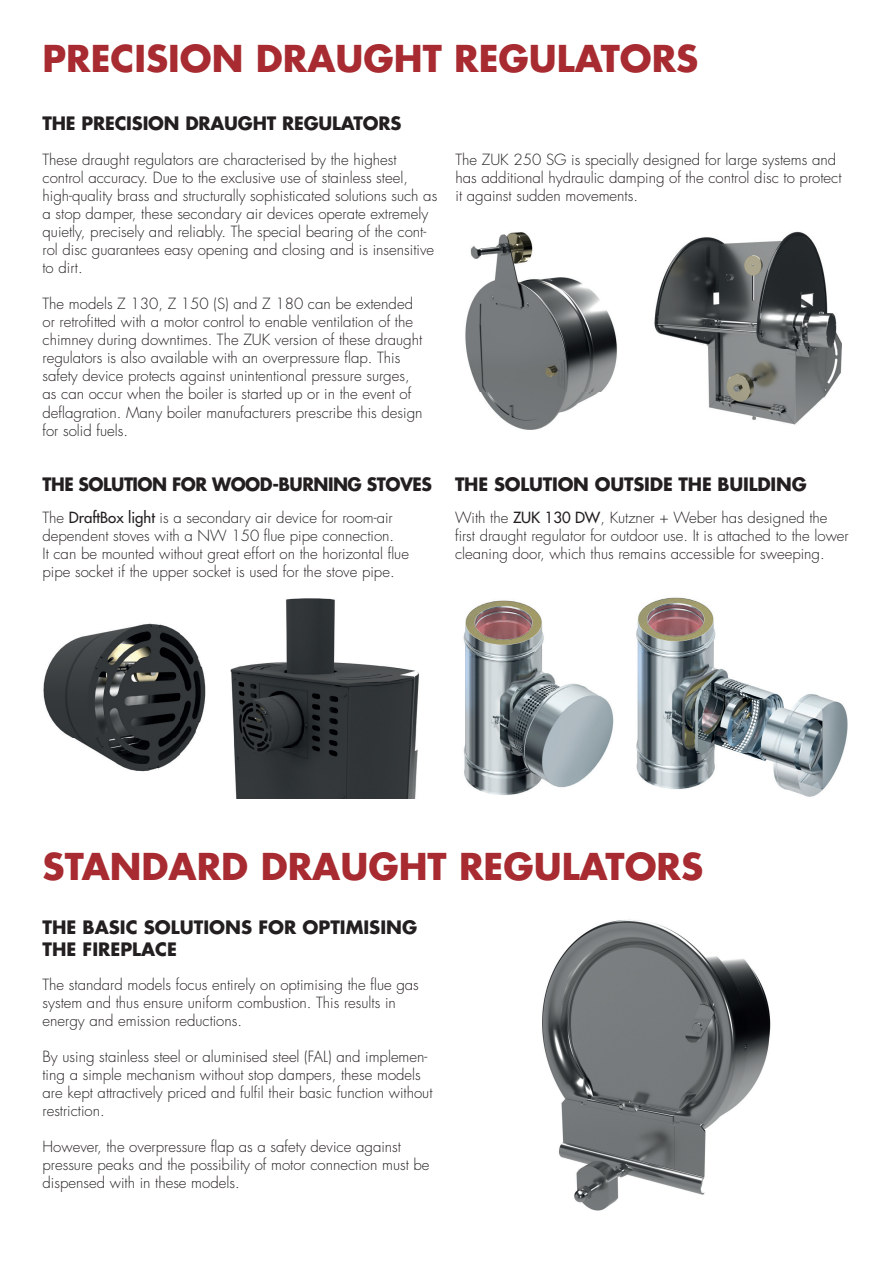
<style>
.page{position:relative;width:893px;height:1263px;background:#fff}
.page>*{position:absolute;margin:0;border:0;box-sizing:border-box;transform-origin:0 0}
.t1{font:700 36px "Futura Std";color:#a72b30}
.t2{font:700 18px/21.6px "Futura Std";letter-spacing:-.01em;color:#231f20}
.t3{font:700 18px "Futura Std";letter-spacing:-.03em;color:#231f20;scale:.95 1}
.t4{font:300 15px/18px "Futura Std";color:#231f20}
.s1{font-weight:500}
</style>
<div class="page">
<img style="left:636px;top:597px;width:212px;height:200px">
<img style="left:463px;top:600px;width:151px;height:195px">
<img style="left:43px;top:623px;width:137px;height:149px">
<img style="left:465px;top:232px;width:152px;height:198px">
<img style="left:654px;top:231px;width:188px;height:194px">
<img style="left:180px;top:598px;width:239px;height:201px">
<img style="left:542px;top:919px;width:229px;height:292px">
<h1 class="t1" style="left:43px;top:35px;width:657px">PRECISION DRAUGHT REGULATORS</h1>
<p class="t2" style="left:43px;top:112px;width:360px">THE PRECISION DRAUGHT REGULATORS</p>
<p class="t4" style="left:43px;top:151px;width:396px">These draught regulators are characterised by the highest control accuracy. Due to the exclusive use of stainless steel, high-quality brass and structurally sophisticated solutions such as a stop damper, these secondary air devices operate extremely quietly, precisely and reliably. The special bearing of the cont&shy;rol disc guarantees easy opening and closing and is insensitive to dirt.</p>
<p class="t4" style="left:43px;top:295px;width:381px">The models Z 130, Z 150 (S) and Z 180 can be extended or retrofitted with a motor control to enable ventilation of the chimney during downtimes. The ZUK version of these draught regulators is also available with an overpressure flap. This safety device protects against unintentional pressure surges, as can occur when the boiler is started up or in the event of deflagration. Many boiler manufacturers prescribe this design for solid fuels.</p>
<p class="t3" style="left:43px;top:472px;width:412px">THE SOLUTION FOR WOOD-BURNING STOVES</p>
<p class="t4" style="left:43px;top:509px;width:368px">The <span class="s1">DraftBox light</span> is a secondary air device for room-air dependent stoves with a NW 150 flue pipe connection.<br>It can be mounted without great effort on the horizontal flue pipe socket if the upper socket is used for the stove pipe.</p>
<p class="t4" style="left:455px;top:151px;width:387px">The ZUK 250 SG is specially designed for large systems and has additional hydraulic damping of the control disc to protect it against sudden movements.</p>
<p class="t2" style="left:455px;top:473px;width:353px">THE SOLUTION OUTSIDE THE BUILDING</p>
<p class="t4" style="left:455px;top:509px;width:395px">With the <span class="s1">ZUK 130 DW</span>, Kutzner + Weber has designed the first draught regulator for outdoor use. It is attached to the lower cleaning door, which thus remains accessible for sweeping.</p>
<h1 class="t1" style="left:43px;top:843px;width:662px">STANDARD DRAUGHT REGULATORS</h1>
<p class="t2" style="left:43px;top:916px;width:376px">THE BASIC SOLUTIONS FOR OPTIMISING<br>THE FIREPLACE</p>
<p class="t4" style="left:43px;top:976px;width:378px">The standard models focus entirely on optimising the flue gas system and thus ensure uniform combustion. This results in energy and emission reductions.</p>
<p class="t4" style="left:43px;top:1048px;width:391px">By using stainless steel or aluminised steel (FAL) and implemen&shy;ting a simple mechanism without stop dampers, these models are kept attractively priced and fulfil their basic function without restriction.</p>
<p class="t4" style="left:43px;top:1138px;width:389px">However, the overpressure flap as a safety device against pressure peaks and the possibility of motor connection must be dispensed with in these models.</p>
</div>
